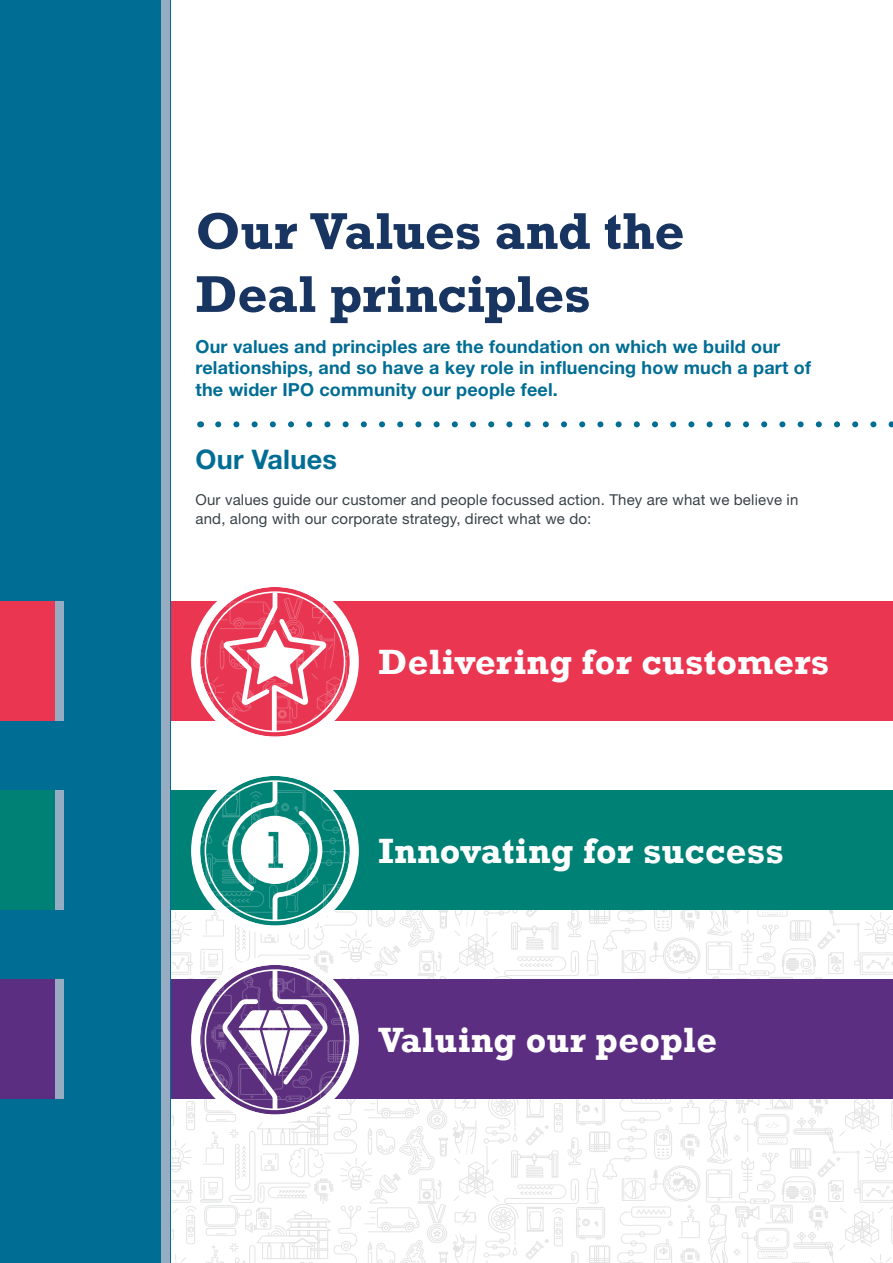
<style>
.page{position:relative;width:893px;height:1263px;background:#fff}
.page>*{position:absolute;margin:0;border:0;box-sizing:border-box;transform-origin:0 0}
.t1{font:700 52.5px/63px "Rockwell";letter-spacing:-.005em;color:#183461}
.body_bullets{font:700 36px "Rockwell";letter-spacing:.01em;color:#fff}
.body{font:700 27px "Helvetica Neue LT Std";letter-spacing:.01em;color:#006d94}
.body-2{font:700 18px/21.6px "Helvetica Neue LT Std";letter-spacing:.01em;color:#006d94}
.body-3{font:15px/18.8px "Helvetica Neue LT Std";letter-spacing:.01em;color:#384247}
</style>
<div class="page">
<svg style="left:170px;top:910px;width:723px;height:353px"></svg>
<div style="left:170px;top:601px;width:723px;height:120px;background:#ea3651"></div>
<svg style="left:196px;top:588px;width:157px;height:148px"></svg>
<div style="left:191px;top:578px;width:168px;height:168px;border:9px solid #fff;border-radius:50%"></div>
<div style="left:170px;top:790px;width:723px;height:120px;background:#008176"></div>
<svg style="left:196px;top:777px;width:157px;height:152px"></svg>
<div style="left:191px;top:767px;width:168px;height:168px;border:9px solid #fff;border-radius:50%"></div>
<div style="left:170px;top:979px;width:723px;height:120px;background:#5c2e82"></div>
<svg style="left:196px;top:961px;width:157px;height:157px"></svg>
<div style="left:191px;top:956px;width:168px;height:167px;border:9px solid #fff;border-radius:50%"></div>
<div style="left:0;top:0;width:170px;height:1263px;background:#006d94"></div>
<div style="left:162px;top:0;width:8px;height:1263px;background:#95acc3"></div>
<svg style="left:218px;top:421px;width:675px;height:6px"></svg>
<div style="left:0;top:601px;width:64px;height:120px;background:#ea3651"></div>
<div style="left:0;top:790px;width:64px;height:120px;background:#008176"></div>
<div style="left:0;top:979px;width:64px;height:120px;background:#5c2e82"></div>
<div style="left:55px;top:601px;width:9px;height:120px;background:#95acc3"></div>
<div style="left:55px;top:790px;width:9px;height:120px;background:#95acc3"></div>
<div style="left:55px;top:979px;width:9px;height:120px;background:#95acc3"></div>
<h1 class="t1" style="left:196px;top:200px;width:490px">Our Values and the<br>Deal principles</h1>
<p class="body-2" style="left:196px;top:335px;width:617px">Our values and principles are the foundation on which we build our relationships, and so have a key role in influencing how much a part of the wider IPO community our people feel.</p>
<p class="body" style="left:196px;top:443px;width:143px">Our Values</p>
<p class="body-3" style="left:196px;top:490px;width:604px">Our values guide our customer and people focussed action. They are what we believe in and, along with our corporate strategy, direct what we do:</p>
<p class="body_bullets" style="left:378px;top:640px;width:452px">Delivering for customers</p>
<p class="body_bullets" style="left:378px;top:829px;width:407px">Innovating for success</p>
<p class="body_bullets" style="left:378px;top:1018px;width:340px">Valuing our people</p>
</div>
